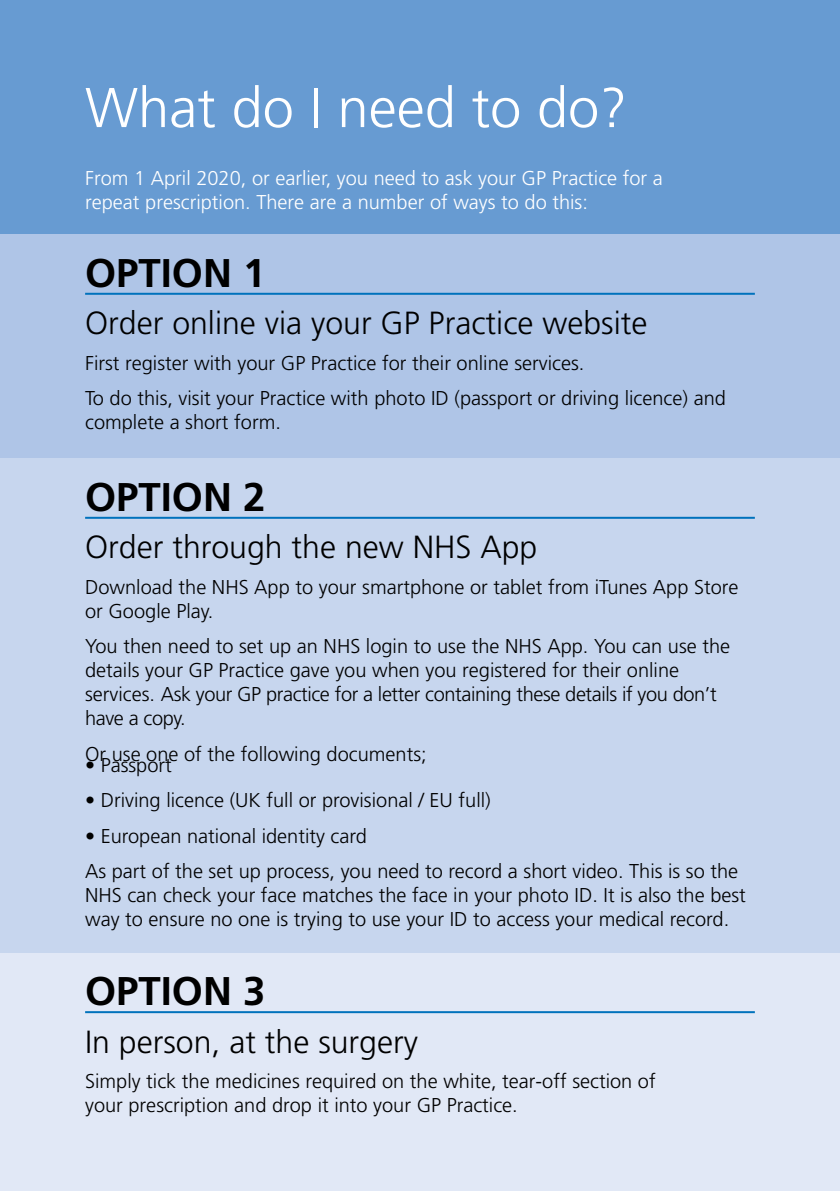
<style>
.page{position:relative;width:840px;height:1191px;background:#fff}
.page>*{position:absolute;margin:0;border:0;box-sizing:border-box;transform-origin:0 0}
.t1{font:300 56px "Frutiger LT Std";color:#fff}
.t2{font:700 40px "Frutiger LT Std";color:#000}
.t3{font:300 32px "Frutiger LT Std";color:#000}
.t4{font:300 20px/24px "Frutiger LT Std";color:#000}
.t5{font:300 20px/24px "Frutiger LT Std";color:#fff}
</style>
<div class="page">
<div style="left:0;top:0;width:839px;height:280px;background:#679bd2"></div>
<div style="left:0;top:234px;width:839px;height:225px;background:#afc5e7"></div>
<div style="left:0;top:951px;width:839px;height:240px;background:#e1e8f6"></div>
<div style="left:0;top:458px;width:839px;height:494px;background:#c7d6ee"></div>
<hr style="left:85px;top:1011px;width:669px;height:2px;background:#0072bc">
<hr style="left:85px;top:517px;width:669px;height:2px;background:#0072bc">
<hr style="left:85px;top:293px;width:669px;height:2px;background:#0072bc">
<p class="t1" style="left:85px;top:76px;width:543px">What do I need to do?</p>
<p class="t5" style="left:85px;top:166px;width:579px">From 1 April 2020, or earlier, you need to ask your GP Practice for a repeat prescription. There are a number of ways to do this:</p>
<p class="t2" style="left:85px;top:250px;width:182px">OPTION 1</p>
<p class="t3" style="left:85px;top:305px;width:563px">Order online via your GP Practice website</p>
<p class="t4" style="left:85px;top:345px;width:642px;line-height:35.4px">First register with your GP Practice for their online services.<br>To do this, visit your Practice with photo ID (passport or driving licence) and</p>
<p class="t4" style="left:85px;top:410px;width:197px">complete a short form.</p>
<p class="t2" style="left:85px;top:474px;width:182px">OPTION 2</p>
<p class="t3" style="left:85px;top:529px;width:453px">Order through the new NHS App</p>
<p class="t4" style="left:85px;top:575px;width:654px">Download the NHS App to your smartphone or tablet from iTunes App Store or Google Play.</p>
<p class="t4" style="left:85px;top:634px;width:646px">You then need to set up an NHS login to use the NHS App. You can use the details your GP Practice gave you when you registered for their online services. Ask your GP practice for a letter containing these details if you don’t have a copy.</p>
<p class="t4" style="left:85px;top:742px;width:343px">Or use one of the following documents;</p>
<p class="t4" style="left:85px;top:753px;width:88px">• Passport</p>
<p class="t4" style="left:85px;top:788px;width:407px">• Driving licence (UK full or provisional / EU full)</p>
<p class="t4" style="left:85px;top:824px;width:283px">• European national identity card</p>
<p class="t4" style="left:85px;top:859px;width:662px">As part of the set up process, you need to record a short video. This is so the<br>NHS can check your face matches the face in your photo ID. It is also the best way to ensure no one is trying to use your ID to access your medical record.</p>
<p class="t2" style="left:85px;top:968px;width:182px">OPTION 3</p>
<p class="t3" style="left:85px;top:1023px;width:334px">In person, at the surgery</p>
<p class="t4" style="left:85px;top:1069px;width:572px">Simply tick the medicines required on the white, tear-off section of your prescription and drop it into your GP Practice.</p>
</div>
